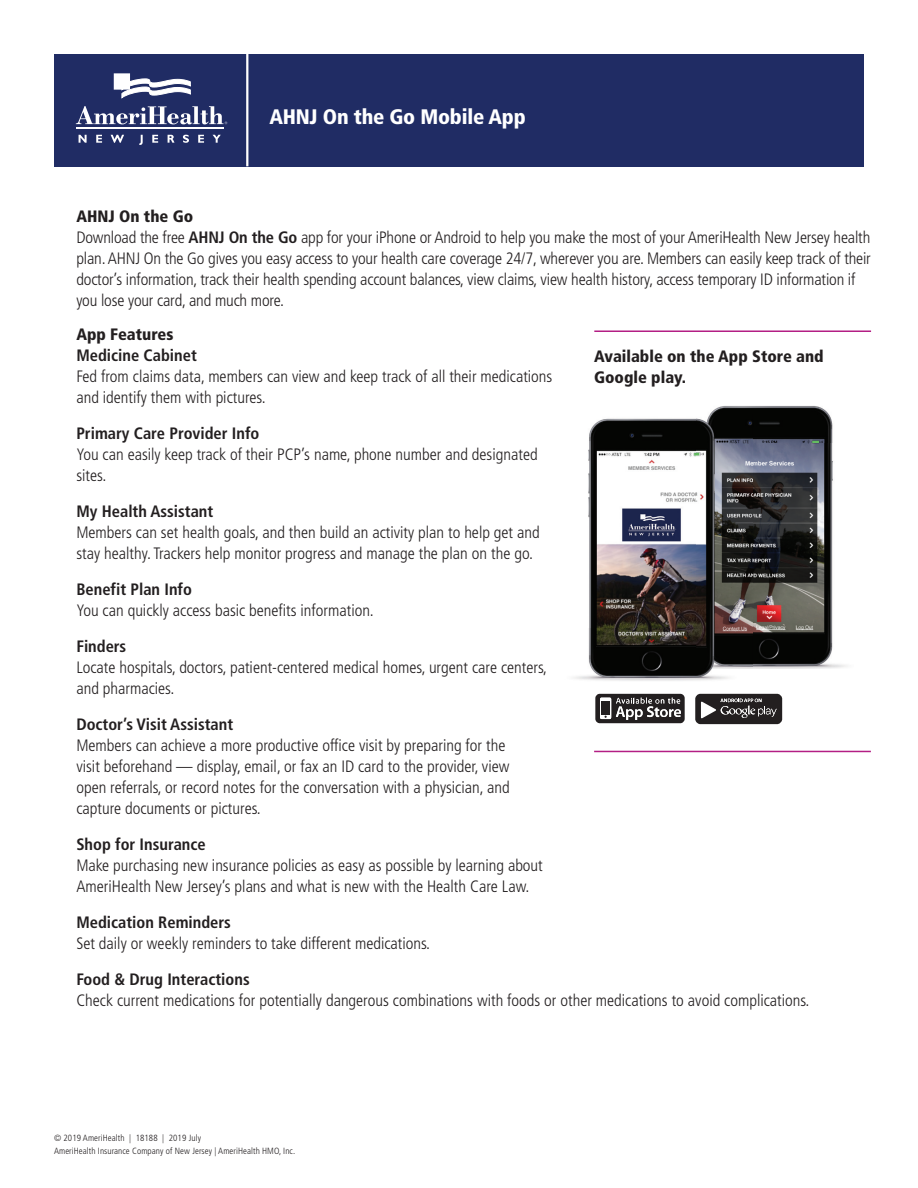
<style>
.page{position:relative;width:918px;height:1188px;background:#fff}
.page>*{position:absolute;margin:0;border:0;box-sizing:border-box;transform-origin:0 0}
.t1{font:900 condensed 21px "Frutiger LT";letter-spacing:-.01em;color:#fff}
.t2{font:300 condensed 16.5px/21px "Frutiger LT";color:#231f20}
.t3{font:700 condensed 16.5px "Frutiger LT";color:#231f20}
.t4{font:900 condensed 16.5px/21px "Frutiger LT";color:#231f20}
.t5{font:300 condensed 9px/13.5px "Frutiger LT";letter-spacing:.01em;color:#231f20}
.s1{font-weight:900}
.s2{font-weight:700}
</style>
<div class="page">
<div style="left:54px;top:54px;width:810px;height:112px;background:#202c64"></div>
<svg style="left:76px;top:73px;width:151px;height:51px"></svg>
<hr style="left:76px;top:128px;width:147px;height:1px;background:#fff">
<svg style="left:79px;top:135px;width:142px;height:10px"></svg>
<hr style="left:246px;top:54px;width:2px;height:112px;background:#fff">
<hr style="left:594px;top:330px;width:277px;height:2px;background:#b31e84">
<hr style="left:594px;top:751px;width:277px;height:1px;background:#b31e84">
<img style="left:710px;top:406px;width:123px;height:37px">
<img style="left:752px;top:443px;width:95px;height:226px">
<img style="left:588px;top:418px;width:108px;height:210px">
<img style="left:574px;top:628px;width:155px;height:53px">
<img style="left:696px;top:414px;width:56px;height:255px">
<svg style="left:595px;top:694px;width:90px;height:29px;background:#545152"></svg>
<svg style="left:695px;top:694px;width:87px;height:30px;background:#454242"></svg>
<p class="t1" style="left:269px;top:104px;width:258px">AHNJ On the Go Mobile App</p>
<p class="t2" style="left:76px;top:206px;width:796px"><span class="s1">AHNJ On the Go<br></span>Download the free <span class="s2">AHNJ On the Go</span> app for your iPhone or Android to help you make the most of your AmeriHealth New Jersey health plan. AHNJ On the Go gives you easy access to your health care coverage 24/7, wherever you are. Members can easily keep track of their doctor’s information, track their health spending account balances, view claims, view health history, access temporary ID information if you lose your card, and much more.</p>
<p class="t4" style="left:76px;top:324px;width:99px">App Features</p>
<p class="t3" style="left:76px;top:346px;width:122px">Medicine Cabinet</p>
<p class="t2" style="left:76px;top:366px;width:478px">Fed from claims data, members can view and keep track of all their medications and identify them with pictures.</p>
<p class="t3" style="left:76px;top:424px;width:185px">Primary Care Provider Info</p>
<p class="t2" style="left:76px;top:444px;width:463px">You can easily keep track of their PCP’s name, phone number and designated sites.</p>
<p class="t3" style="left:76px;top:502px;width:138px">My Health Assistant</p>
<p class="t2" style="left:76px;top:522px;width:465px">Members can set health goals, and then build an activity plan to help get and stay healthy. Trackers help monitor progress and manage the plan on the go.</p>
<p class="t3" style="left:76px;top:580px;width:117px">Benefit Plan Info</p>
<p class="t2" style="left:76px;top:600px;width:299px">You can quickly access basic benefits information.</p>
<p class="t3" style="left:76px;top:637px;width:51px">Finders</p>
<p class="t2" style="left:76px;top:657px;width:472px">Locate hospitals, doctors, patient-centered medical homes, urgent care centers, and pharmacies.</p>
<p class="t3" style="left:76px;top:715px;width:158px">Doctor’s Visit Assistant</p>
<p class="t2" style="left:76px;top:735px;width:435px">Members can achieve a more productive office visit by preparing for the visit beforehand — display, email, or fax an ID card to the provider, view open referrals, or record notes for the conversation with a physician, and capture documents or pictures.</p>
<p class="t3" style="left:76px;top:835px;width:131px">Shop for Insurance</p>
<p class="t2" style="left:76px;top:855px;width:468px">Make purchasing new insurance policies as easy as possible by learning about<br>AmeriHealth New Jersey’s plans and what is new with the Health Care Law.</p>
<p class="t3" style="left:76px;top:913px;width:156px">Medication Reminders</p>
<p class="t2" style="left:76px;top:933px;width:355px">Set daily or weekly reminders to take different medications.</p>
<p class="t3" style="left:76px;top:970px;width:175px">Food &amp; Drug Interactions</p>
<p class="t2" style="left:76px;top:990px;width:735px">Check current medications for potentially dangerous combinations with foods or other medications to avoid complications.</p>
<p class="t4" style="left:594px;top:346px;width:231px">Available on the App Store and<br>Google play.</p>
<p class="t5" style="left:54px;top:1131px;width:243px">© 2019 AmeriHealth | 18188 | 2019 July<br>AmeriHealth Insurance Company of New Jersey | AmeriHealth HMO, Inc.</p>
</div>
